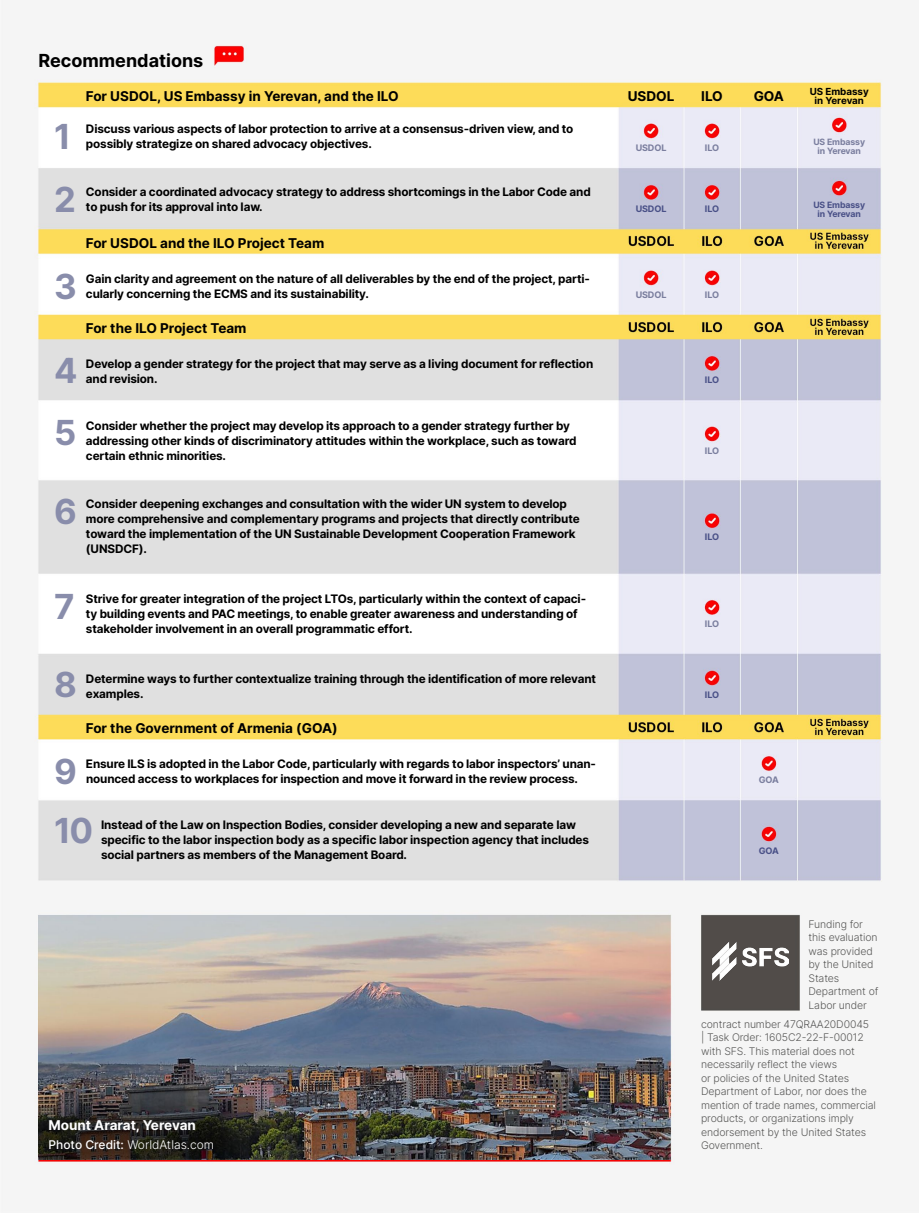
<style>
.page{position:relative;width:919px;height:1213px;background:#fff}
.page>*{position:absolute;margin:0;border:0;box-sizing:border-box;transform-origin:0 0}
.t1{font:700 34.5px "Inter";color:#898dab}
.t2{font:700 18px "Inter";color:#000}
.t3{font:700 13.5px "Inter";color:#000}
.t4{font:700 13.5px "Inter";color:#fff}
.t5{font:300 12px "Inter";color:#fff}
.t6{font:700 11.7px/15px "Inter";letter-spacing:-.01em;color:#000}
.t7{font:300 10.5px/13.5px "Inter";letter-spacing:-.01em;color:#575756}
.t8{font:700 9.75px "Inter";color:#000}
.t9{font:700 9px "Inter";letter-spacing:-.01em;color:#7a7e9e}
.t10{font:700 9px "Inter";letter-spacing:-.015em;color:#495087}
.t11{font:700 8.7px/9px "Inter";letter-spacing:-.01em;color:#7a7e9e;text-align:center}
.t12{font:700 8.7px/9px "Inter";letter-spacing:-.01em;color:#495087;text-align:center}
.s1{font-weight:500}
</style>
<div class="page">
<img style="left:1px;top:0;width:917px;height:1212px">
<img style="left:712px;top:941px;width:76px;height:39px">
<img style="left:38px;top:915px;width:632px;height:243px">
<h2 class="t2" style="left:38px;top:47px;width:166px">Recommendations</h2>
<p class="t3" style="left:86px;top:86px;width:314px">For USDOL, US Embassy in Yerevan, and the ILO</p>
<h1 class="t1" style="left:54px;top:111px;width:18px">1</h1>
<p class="t6" style="left:86px;top:121px;width:489px">Discuss various aspects of labor protection to arrive at a consensus-driven view, and to possibly strategize on shared advocacy objectives.</p>
<h1 class="t1" style="left:54px;top:174px;width:23px">2</h1>
<p class="t6" style="left:86px;top:184px;width:506px">Consider a coordinated advocacy strategy to address shortcomings in the Labor Code and to push for its approval into law.</p>
<p class="t3" style="left:86px;top:233px;width:240px">For USDOL and the ILO Project Team</p>
<h1 class="t1" style="left:54px;top:261px;width:24px">3</h1>
<p class="t6" style="left:86px;top:271px;width:505px">Gain clarity and agreement on the nature of all deliverables by the end of the project, parti&shy;cularly concerning the ECMS and its sustainability.</p>
<p class="t3" style="left:86px;top:318px;width:162px">For the ILO Project Team</p>
<h1 class="t1" style="left:54px;top:345px;width:25px">4</h1>
<p class="t6" style="left:86px;top:356px;width:508px">Develop a gender strategy for the project that may serve as a living document for reflection and revision.</p>
<h1 class="t1" style="left:54px;top:407px;width:24px">5</h1>
<p class="t6" style="left:86px;top:418px;width:492px">Consider whether the project may develop its approach to a gender strategy further by addressing other kinds of discriminatory attitudes within the workplace, such as toward certain ethnic minorities.</p>
<h1 class="t1" style="left:54px;top:486px;width:24px">6</h1>
<p class="t6" style="left:86px;top:496px;width:495px">Consider deepening exchanges and consultation with the wider UN system to develop more comprehensive and complementary programs and projects that directly contribute toward the implementation of the UN Sustainable Development Cooperation Framework (UNSDCF).</p>
<h1 class="t1" style="left:54px;top:581px;width:22px">7</h1>
<p class="t6" style="left:86px;top:591px;width:501px">Strive for greater integration of the project LTOs, particularly within the context of capaci&shy;ty building events and PAC meetings, to enable greater awareness and understanding of stakeholder involvement in an overall programmatic effort.</p>
<h1 class="t1" style="left:54px;top:659px;width:24px">8</h1>
<p class="t6" style="left:86px;top:670px;width:511px">Determine ways to further contextualize training through the identification of more relevant examples.</p>
<p class="t3" style="left:86px;top:718px;width:253px">For the Government of Armenia (GOA)</p>
<h1 class="t1" style="left:54px;top:746px;width:24px">9</h1>
<p class="t6" style="left:86px;top:756px;width:511px">Ensure ILS is adopted in the Labor Code, particularly with regards to labor inspectors’ unan&shy;nounced access to workplaces for inspection and move it forward in the review process.</p>
<h1 class="t1" style="left:54px;top:805px;width:40px">10</h1>
<p class="t6" style="left:101px;top:817px;width:489px">Instead of the Law on Inspection Bodies, consider developing a new and separate law specific to the labor inspection body as a specific labor inspection agency that includes social partners as members of the Management Board.</p>
<p class="t4" style="left:48px;top:1115px;width:149px">Mount Ararat, Yerevan</p>
<p class="t5" style="left:48px;top:1135px;width:167px"><span class="s1">Photo Credit:</span> WorldAtlas.com</p>
<p class="t8" style="left:809px;top:84px;width:61px">US Embassy</p>
<p class="t3" style="left:627px;top:86px;width:48px">USDOL</p>
<p class="t3" style="left:701px;top:86px;width:23px">ILO</p>
<p class="t3" style="left:753px;top:86px;width:32px">GOA</p>
<p class="t8" style="left:814px;top:93px;width:51px">in Yerevan</p>
<p class="t9" style="left:635px;top:141px;width:32px">USDOL</p>
<p class="t9" style="left:705px;top:141px;width:16px">ILO</p>
<p class="t11" style="left:813px;top:137px;width:53px">US Embassy in Yerevan</p>
<p class="t10" style="left:635px;top:202px;width:32px">USDOL</p>
<p class="t10" style="left:705px;top:202px;width:16px">ILO</p>
<p class="t12" style="left:813px;top:200px;width:53px">US Embassy in Yerevan</p>
<p class="t9" style="left:635px;top:288px;width:32px">USDOL</p>
<p class="t9" style="left:705px;top:288px;width:16px">ILO</p>
<p class="t10" style="left:705px;top:373px;width:16px">ILO</p>
<p class="t9" style="left:705px;top:444px;width:16px">ILO</p>
<p class="t10" style="left:705px;top:530px;width:16px">ILO</p>
<p class="t9" style="left:705px;top:617px;width:16px">ILO</p>
<p class="t10" style="left:705px;top:687px;width:16px">ILO</p>
<p class="t9" style="left:758px;top:773px;width:22px">GOA</p>
<p class="t10" style="left:758px;top:843px;width:22px">GOA</p>
<p class="t7" style="left:808px;top:916px;width:71px">Funding for this evaluation was provided by the United<br>States<br>Department of<br>Labor under</p>
<p class="t7" style="left:701px;top:1016px;width:176px">contract number 47QRAA20D0045<br>| Task Order: 1605C2-22-F-00012 with SFS. This material does not necessarily reflect the views<br>or policies of the United States<br>Department of Labor, nor does the mention of trade names, commercial products, or organizations imply endorsement by the United States<br>Government.</p>
</div>
